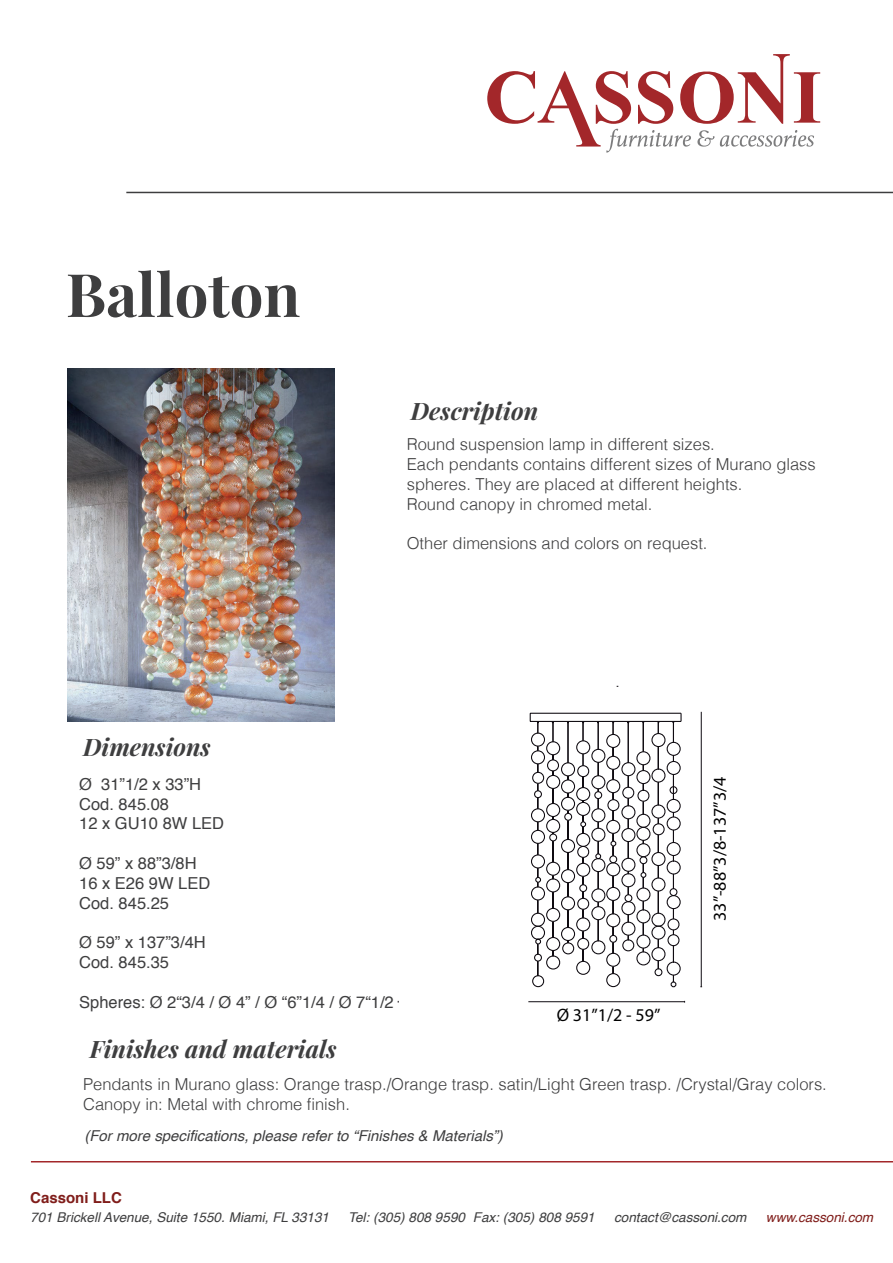
<style>
.page{position:relative;width:893px;height:1263px;background:#fff}
.page>*{position:absolute;margin:0;border:0;box-sizing:border-box;transform-origin:0 0}
.t1{font:700 60px "Playfair Display";color:#3e3e3f}
.t2{font:italic 700 24px "Playfair Display";color:#3e3e3f}
.t3{font:18px "Myriad Pro";color:#000}
.t4{font:300 16.5px/19.8px "Helvetica";color:#3e3e3f}
.t5{font:16.5px/19.8px "Helvetica";color:#3e3e3f}
.t6{font:italic 15px "Helvetica";color:#3e3e3f}
.t7{font:700 15px "Helvetica";color:#801d1a}
.t8{font:italic 13.5px "Helvetica";color:#3e3e3f}
.t9{font:italic 13.5px "Helvetica";color:#801d1a}
</style>
<div class="page">
<hr style="left:31px;top:1161px;width:862px;height:1px;background:#a3272a">
<hr style="left:126px;top:192px;width:767px;height:1px;background:#3e3e3f">
<svg style="left:487px;top:54px;width:333px;height:99px"></svg>
<svg style="left:530px;top:713px;width:152px;height:275px"></svg>
<hr style="left:528px;top:1001px;width:157px;height:1px;background:#0f0b11">
<hr style="left:701px;top:712px;width:1px;height:275px;background:#0f0b11">
<img style="left:67px;top:368px;width:268px;height:353px">
<h1 class="t1" style="left:66px;top:257px;width:236px">Balloton</h1>
<h2 class="t2" style="left:411px;top:395px;width:129px">Description</h2>
<p class="t4" style="left:407px;top:433px;width:411px">Round suspension lamp in different sizes.<br>Each pendants contains different sizes of Murano glass spheres. They are placed at different heights.<br>Round canopy in chromed metal.</p>
<p class="t4" style="left:407px;top:532px;width:302px">Other dimensions and colors on request.</p>
<h2 class="t2" style="left:83px;top:731px;width:129px">Dimensions</h2>
<p class="t5" style="left:79px;top:774px;width:146px">Ø 31”1/2 x 33”H<br>Cod. 845.08<br>12 x GU10 8W LED</p>
<p class="t5" style="left:79px;top:854px;width:133px">Ø 59” x 88”3/8H<br>16 x E26 9W LED<br>Cod. 845.25</p>
<p class="t5" style="left:79px;top:933px;width:128px">Ø 59” x 137”3/4H<br>Cod. 845.35</p>
<p class="t5" style="left:79px;top:992px;width:316px">Spheres: Ø 2“3/4 / Ø 4” / Ø “6”1/4 / Ø 7“1/2</p>
<h2 class="t2" style="left:90px;top:1033px;width:248px">Finishes and materials</h2>
<p class="t3" style="left:557px;top:1004px;width:105px">Ø 31”1/2 - 59”</p>
<p class="t3" style="left:709px;top:921px;width:146px;rotate:-90deg">33”-88”3/8-137”3/4</p>
<p class="t4" style="left:83px;top:1073px;width:745px">Pendants in Murano glass: Orange trasp./Orange trasp. satin/Light Green trasp. /Crystal/Gray colors.<br>Canopy in: Metal with chrome finish.</p>
<p class="t6" style="left:84px;top:1123px;width:420px">(For more specifications, please refer to “Finishes &amp; Materials”)</p>
<p class="t7" style="left:30px;top:1185px;width:93px">Cassoni LLC</p>
<p class="t8" style="left:30px;top:1207px;width:300px">701 Brickell Avenue, Suite 1550. Miami, FL 33131</p>
<p class="t8" style="left:348px;top:1207px;width:248px">Tel: (305) 808 9590 Fax: (305) 808 9591</p>
<p class="t8" style="left:614px;top:1207px;width:134px">contact@cassoni.com</p>
<p class="t9" style="left:766px;top:1207px;width:109px">www.cassoni.com</p>
</div>
